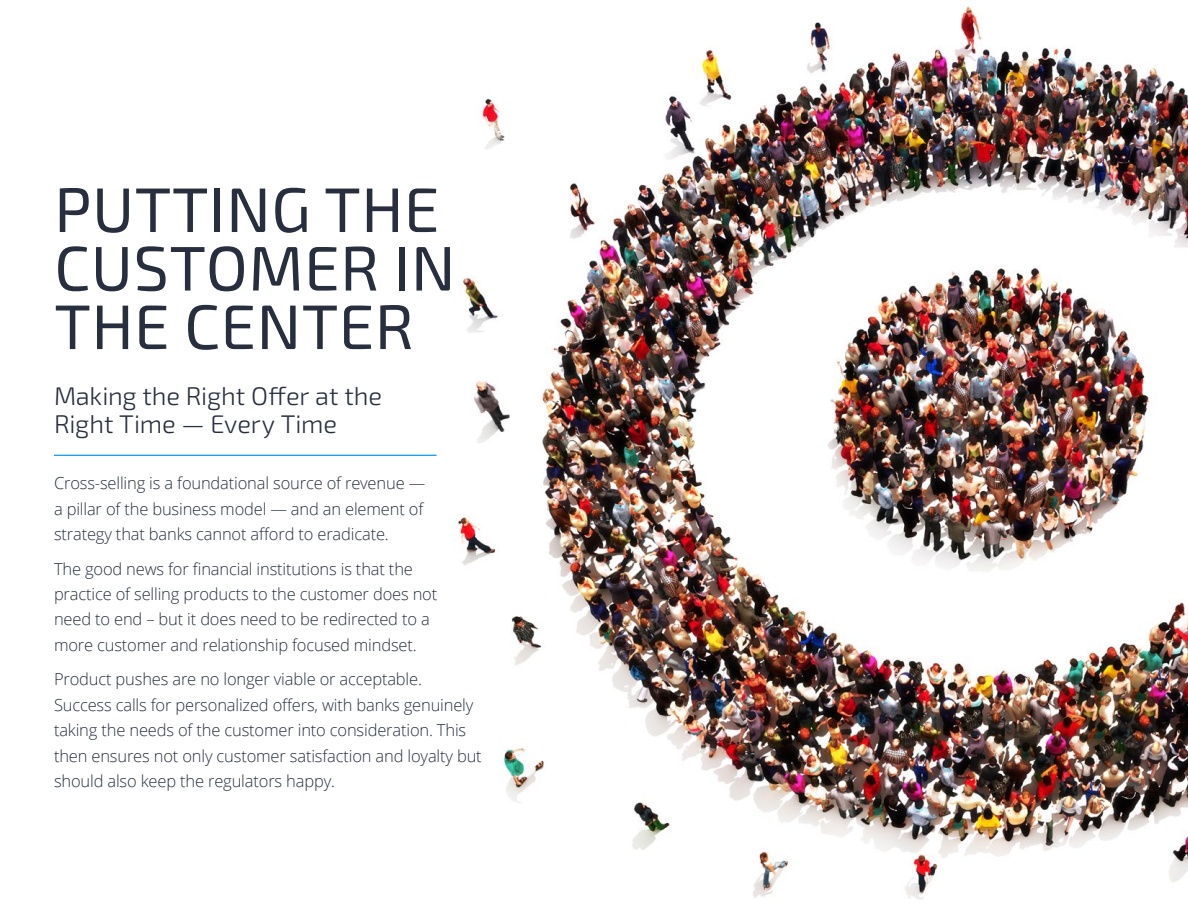
<style>
.page{position:relative;width:1188px;height:918px;background:#fff}
.page>*{position:absolute;margin:0;border:0;box-sizing:border-box;transform-origin:0 0}
.t1{font:63px/58.5px "Exo 2.0";letter-spacing:.01em;color:#272f3f}
.t2{font:300 25.5px/28.5px "Exo 2.0";letter-spacing:-.005em;color:#272f3f}
.t3{font:300 16.5px/25.5px "Open Sans";letter-spacing:-.01em;color:#272f3f}
</style>
<div class="page">
<img style="left:384px;top:6px;width:804px;height:894px">
<hr style="left:54px;top:455px;width:382px;height:1px;background:#0092f8">
<h1 class="t1" style="left:54px;top:182px;width:403px">PUTTING THE<br>CUSTOMER IN<br>THE CENTER</h1>
<h2 class="t2" style="left:54px;top:382px;width:329px">Making the Right Offer at the<br>Right Time — Every Time</h2>
<p class="t3" style="left:54px;top:470px;width:373px;text-align:justify">Cross-selling is a foundational source of revenue — a pillar of the business model — and an element of strategy that banks cannot afford to eradicate.</p>
<p class="t3" style="left:54px;top:555px;width:385px">The good news for financial institutions is that the practice of selling products to the customer does not need to end – but it does need to be redirected to a more customer and relationship focused mindset.</p>
<p class="t3" style="left:54px;top:666px;width:429px">Product pushes are no longer viable or acceptable.<br>Success calls for personalized offers, with banks genuinely taking the needs of the customer into consideration. This then ensures not only customer satisfaction and loyalty but should also keep the regulators happy.</p>
</div>
